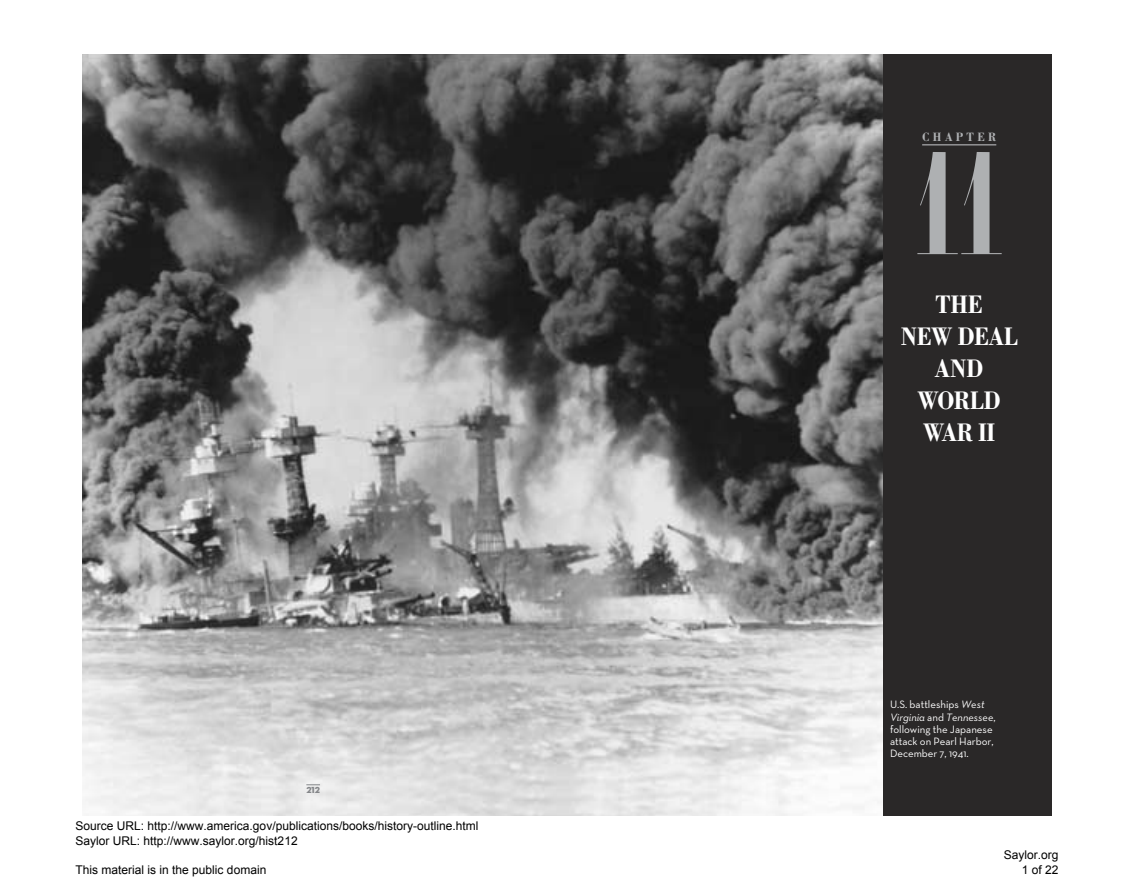
<style>
.page{position:relative;width:1134px;height:891px;background:#fff}
.page>*{position:absolute;margin:0;border:0;box-sizing:border-box;transform-origin:0 0}
.t1{font:132px "Didi Font";color:#aeb0b2;scale:.8 1}
.t2{font:700 26.85px/32.1px "Bodoni BT";letter-spacing:-.015em;color:#fff;text-align:center;scale:.85 1}
.t3{font:700 12.75px "Bodoni BT";letter-spacing:.3em;color:#b0b2b4;scale:.88 1}
.t4{font:12px/14.4px "Arial";color:#000}
.t5{font:10.95px/12.1px "Neutra Text";color:#fff}
.t6{font:9px "Neutra Display Titling";color:#848689}
.s1{font-style:italic}
</style>
<div class="page">
<div style="left:567px;top:54px;width:485px;height:761px;background:#2a2828"></div>
<hr style="left:922px;top:145px;width:74px;height:1px;background:#c8cacc">
<img style="left:82px;top:54px;width:800px;height:761px">
<svg style="left:306px;top:784px;width:14px;height:1px"></svg>
<p class="t6" style="left:306px;top:784px;width:15px">212</p>
<p class="t4" style="left:76px;top:819px;width:404px">Source URL: http://www.america.gov/publications/books/history-outline.html<br>Saylor URL: http://www.saylor.org/hist212</p>
<p class="t4" style="left:76px;top:862px;width:192px">This material is in the public domain</p>
<p class="t3" style="left:922px;top:129px;width:86px">CHAPTER</p>
<h1 class="t1" style="left:913px;top:125px;width:118px">11</h1>
<h2 class="t2" style="left:901px;top:287px;width:139px">THE<br>NEW DEAL<br>AND<br>WORLD<br>WAR II</h2>
<p class="t5" style="left:890px;top:698px;width:107px">U.S. battleships <span class="s1">West<br>Virginia</span> and <span class="s1">Tennessee</span>, following the Japanese attack on Pearl Harbor,<br>December 7, 1941.</p>
<p class="t4" style="left:1004px;top:848px;width:56px;text-align:right">Saylor.org<br>1 of 22</p>
</div>
